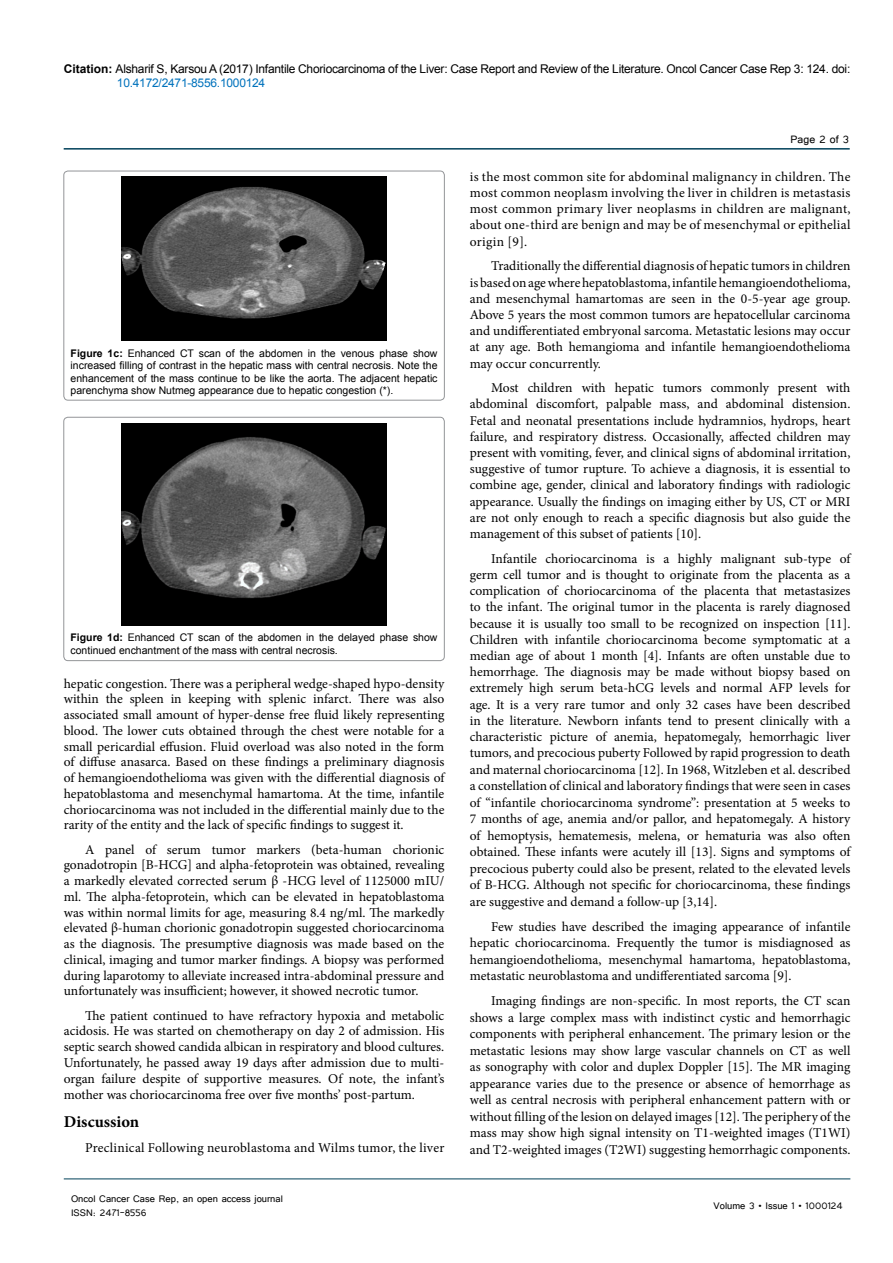
<style>
.page{position:relative;width:893px;height:1263px;background:#fff}
.page>*{position:absolute;margin:0;border:0;box-sizing:border-box;transform-origin:0 0}
.t1{font:700 16.5px "Minion Pro";color:#000}
.t2{font:13.5px/16.4px "Minion Pro";color:#000;text-align:justify}
.t3{font:13.5px "Tunga";color:#000}
.t4{font:12px/14.4px "Arial";letter-spacing:-.02em;color:#000}
.t5{font:12px/14.4px "Tunga";color:#000}
.t6{font:10.5px/12.6px "Arial";color:#000;text-align:justify}
.s1{font-weight:700}
.s2{color:#0072bc}
</style>
<div class="page">
<hr style="left:64px;top:148px;width:786px;height:2px;background:#004159">
<hr style="left:64px;top:1179px;width:786px;height:1px;background:#004159">
<div style="left:64px;top:171px;width:380px;height:229px;border:1px solid #939598;border-radius:4px"></div>
<img style="left:122px;top:177px;width:264px;height:163px">
<div style="left:64px;top:417px;width:380px;height:244px;border:1px solid #939598;border-radius:4px"></div>
<img style="left:122px;top:424px;width:264px;height:201px">
<p class="t4" style="left:117px;top:61px;width:735px;text-indent:-53px"><span class="s1">Citation:</span> Alsharif S, Karsou A (2017) Infantile Choriocarcinoma of the Liver: Case Report and Review of the Literature. Oncol Cancer Case Rep 3: 124. doi:<br><span class="s2">10.4172/2471-8556.1000124</span></p>
<p class="t6" style="left:71px;top:347px;width:368px"><span class="s1">Figure 1c:</span> Enhanced CT scan of the abdomen in the venous phase show increased filling of contrast in the hepatic mass with central necrosis. Note the enhancement of the mass continue to be like the aorta. The adjacent hepatic parenchyma show Nutmeg appearance due to hepatic congestion (*).</p>
<p class="t6" style="left:71px;top:631px;width:368px"><span class="s1">Figure 1d:</span> Enhanced CT scan of the abdomen in the delayed phase show continued enchantment of the mass with central necrosis.</p>
<p class="t2" style="left:64px;top:675px;width:382px;line-height:15.8px">hepatic congestion. There was a peripheral wedge-shaped hypo-density within the spleen in keeping with splenic infarct. There was also associated small amount of hyper-dense free fluid likely representing blood. The lower cuts obtained through the chest were notable for a small pericardial effusion. Fluid overload was also noted in the form of diffuse anasarca. Based on these findings a preliminary diagnosis of hemangioendothelioma was given with the differential diagnosis of hepatoblastoma and mesenchymal hamartoma. At the time, infantile choriocarcinoma was not included in the differential mainly due to the rarity of the entity and the lack of specific findings to suggest it.</p>
<p class="t2" style="left:64px;top:841px;width:382px;line-height:15.8px;text-indent:21px">A panel of serum tumor markers (beta-human chorionic gonadotropin [B-HCG] and alpha-fetoprotein was obtained, revealing a markedly elevated corrected serum β -HCG level of 1125000 mIU/ ml. The alpha-fetoprotein, which can be elevated in hepatoblastoma was within normal limits for age, measuring 8.4 ng/ml. The markedly elevated β-human chorionic gonadotropin suggested choriocarcinoma as the diagnosis. The presumptive diagnosis was made based on the clinical, imaging and tumor marker findings. A biopsy was performed during laparotomy to alleviate increased intra-abdominal pressure and unfortunately was insufficient; however, it showed necrotic tumor.</p>
<p class="t2" style="left:64px;top:1007px;width:382px;line-height:15.9px;text-indent:21px">The patient continued to have refractory hypoxia and metabolic acidosis. He was started on chemotherapy on day 2 of admission. His septic search showed candida albican in respiratory and blood cultures.<br>Unfortunately, he passed away 19 days after admission due to multi&shy;organ failure despite of supportive measures. Of note, the infant’s mother was choriocarcinoma free over five months’ post-partum.</p>
<p class="t1" style="left:64px;top:1110px;width:77px">Discussion</p>
<p class="t2" style="left:85px;top:1139px;width:361px">Preclinical Following neuroblastoma and Wilms tumor, the liver</p>
<p class="t5" style="left:71px;top:1190px;width:213px">Oncol Cancer Case Rep, an open access journal<br>ISSN: 2471-8556</p>
<p class="t3" style="left:791px;top:131px;width:60px">Page 2 of 3</p>
<p class="t2" style="left:470px;top:168px;width:382px">is the most common site for abdominal malignancy in children. The most common neoplasm involving the liver in children is metastasis most common primary liver neoplasms in children are malignant, about one-third are benign and may be of mesenchymal or epithelial origin [9].</p>
<p class="t2" style="left:470px;top:258px;width:382px;text-indent:21px">Traditionally the differential diagnosis of hepatic tumors in children is based on age where hepatoblastoma, infantile hemangioendothelioma, and mesenchymal hamartomas are seen in the 0-5-year age group.<br>Above 5 years the most common tumors are hepatocellular carcinoma and undifferentiated embryonal sarcoma. Metastatic lesions may occur at any age. Both hemangioma and infantile hemangioendothelioma may occur concurrently.</p>
<p class="t2" style="left:470px;top:380px;width:382px;text-indent:21px">Most children with hepatic tumors commonly present with abdominal discomfort, palpable mass, and abdominal distension.<br>Fetal and neonatal presentations include hydramnios, hydrops, heart failure, and respiratory distress. Occasionally, affected children may present with vomiting, fever, and clinical signs of abdominal irritation, suggestive of tumor rupture. To achieve a diagnosis, it is essential to combine age, gender, clinical and laboratory findings with radiologic appearance. Usually the findings on imaging either by US, CT or MRI are not only enough to reach a specific diagnosis but also guide the management of this subset of patients [10].</p>
<p class="t2" style="left:470px;top:550px;width:382px;text-indent:21px">Infantile choriocarcinoma is a highly malignant sub-type of germ cell tumor and is thought to originate from the placenta as a complication of choriocarcinoma of the placenta that metastasizes to the infant. The original tumor in the placenta is rarely diagnosed because it is usually too small to be recognized on inspection [11].<br>Children with infantile choriocarcinoma become symptomatic at a median age of about 1 month [4]. Infants are often unstable due to hemorrhage. The diagnosis may be made without biopsy based on extremely high serum beta-hCG levels and normal AFP levels for age. It is a very rare tumor and only 32 cases have been described in the literature. Newborn infants tend to present clinically with a characteristic picture of anemia, hepatomegaly, hemorrhagic liver tumors, and precocious puberty Followed by rapid progression to death and maternal choriocarcinoma [12]. In 1968, Witzleben et al. described a constellation of clinical and laboratory findings that were seen in cases of “infantile choriocarcinoma syndrome”: presentation at 5 weeks to 7 months of age, anemia and/or pallor, and hepatomegaly. A history of hemoptysis, hematemesis, melena, or hematuria was also often obtained. These infants were acutely ill [13]. Signs and symptoms of precocious puberty could also be present, related to the elevated levels of B-HCG. Although not specific for choriocarcinoma, these findings are suggestive and demand a follow-up [3,14].</p>
<p class="t2" style="left:470px;top:918px;width:382px;text-indent:21px">Few studies have described the imaging appearance of infantile hepatic choriocarcinoma. Frequently the tumor is misdiagnosed as hemangioendothelioma, mesenchymal hamartoma, hepatoblastoma, metastatic neuroblastoma and undifferentiated sarcoma [9].</p>
<p class="t2" style="left:470px;top:993px;width:382px;text-indent:21px">Imaging findings are non-specific. In most reports, the CT scan shows a large complex mass with indistinct cystic and hemorrhagic components with peripheral enhancement. The primary lesion or the metastatic lesions may show large vascular channels on CT as well as sonography with color and duplex Doppler [15]. The MR imaging appearance varies due to the presence or absence of hemorrhage as well as central necrosis with peripheral enhancement pattern with or without filling of the lesion on delayed images [12]. The periphery of the mass may show high signal intensity on T1-weighted images (T1WI) and T2-weighted images (T2WI) suggesting hemorrhagic components.</p>
<p class="t5" style="left:714px;top:1197px;width:131px">Volume 3 • Issue 1 • 1000124</p>
</div>
